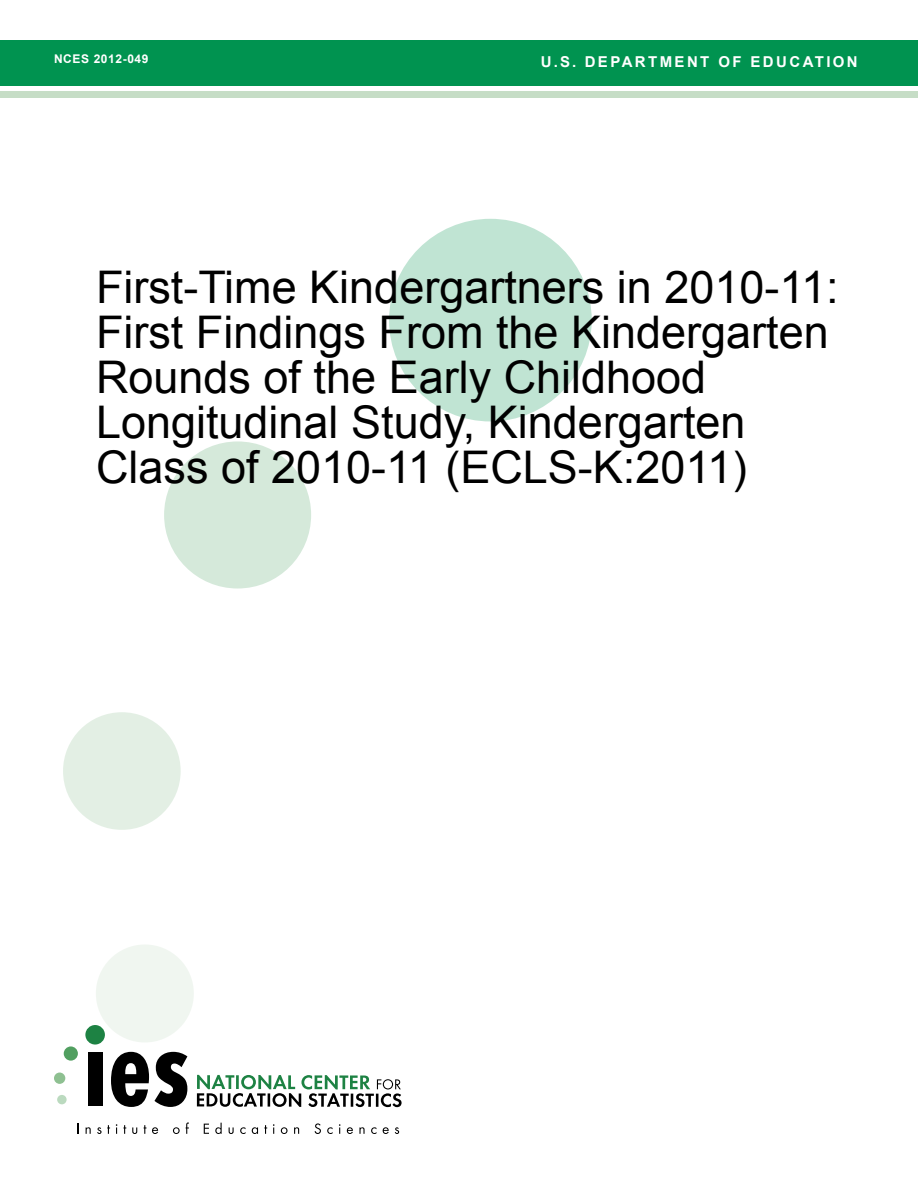
<style>
.page{position:relative;width:918px;height:1188px;background:#fff}
.page>*{position:absolute;margin:0;border:0;box-sizing:border-box;transform-origin:0 0}
.t1{font:45px/45px "Arial";color:#000}
.t2{font:700 15px "Arial";letter-spacing:.16em;color:#fff}
.t3{font:700 12px "Arial";letter-spacing:.05em;color:#fff}
</style>
<div class="page">
<div style="left:164px;top:441px;width:147px;height:148px;background:#d5e9da;border-radius:50%"></div>
<div style="left:63px;top:712px;width:118px;height:118px;background:#e3efe4;border-radius:50%"></div>
<div style="left:96px;top:944px;width:98px;height:99px;background:#f0f6f0;border-radius:50%"></div>
<div style="left:389px;top:219px;width:203px;height:202px;background:#c0e4d3;border-radius:50%"></div>
<div style="left:0;top:40px;width:918px;height:46px;background:#009350"></div>
<div style="left:0;top:91px;width:918px;height:7px;background:#c6ddc6"></div>
<div style="left:64px;top:1046px;width:14px;height:15px;background:#519f60;border-radius:50%"></div>
<div style="left:54px;top:1073px;width:11px;height:11px;background:#8ec091;border-radius:50%"></div>
<div style="left:57px;top:1095px;width:10px;height:9px;background:#bbdabf;border-radius:50%"></div>
<div style="left:85px;top:1025px;width:20px;height:20px;background:#1d8243;border-radius:50%"></div>
<div style="left:88px;top:1053px;width:15px;height:53px;background:#000"></div>
<svg style="left:111px;top:1052px;width:76px;height:55px"></svg>
<svg style="left:197px;top:1075px;width:205px;height:32px"></svg>
<svg style="left:86px;top:1127px;width:5px;height:7px"></svg>
<svg style="left:97px;top:1125px;width:13px;height:9px"></svg>
<svg style="left:123px;top:1125px;width:3px;height:9px"></svg>
<svg style="left:132px;top:1127px;width:5px;height:7px"></svg>
<svg style="left:144px;top:1125px;width:2px;height:9px"></svg>
<svg style="left:152px;top:1127px;width:6px;height:7px"></svg>
<svg style="left:173px;top:1127px;width:7px;height:7px"></svg>
<svg style="left:186px;top:1123px;width:3px;height:11px"></svg>
<svg style="left:204px;top:1124px;width:5px;height:10px"></svg>
<svg style="left:215px;top:1123px;width:7px;height:11px"></svg>
<svg style="left:229px;top:1127px;width:5px;height:7px"></svg>
<svg style="left:240px;top:1127px;width:6px;height:7px"></svg>
<svg style="left:252px;top:1127px;width:6px;height:7px"></svg>
<svg style="left:264px;top:1125px;width:3px;height:9px"></svg>
<svg style="left:273px;top:1124px;width:2px;height:10px"></svg>
<svg style="left:281px;top:1127px;width:7px;height:7px"></svg>
<svg style="left:294px;top:1127px;width:5px;height:7px"></svg>
<svg style="left:315px;top:1123px;width:6px;height:11px"></svg>
<svg style="left:327px;top:1127px;width:6px;height:7px"></svg>
<svg style="left:339px;top:1124px;width:2px;height:10px"></svg>
<svg style="left:347px;top:1127px;width:6px;height:7px"></svg>
<svg style="left:359px;top:1127px;width:6px;height:7px"></svg>
<svg style="left:371px;top:1127px;width:5px;height:7px"></svg>
<svg style="left:383px;top:1127px;width:6px;height:7px"></svg>
<svg style="left:395px;top:1127px;width:4px;height:7px"></svg>
<p class="t3" style="left:54px;top:51px;width:96px">NCES 2012-049</p>
<p class="t2" style="left:541px;top:52px;width:318px">U.S. DEPARTMENT OF EDUCATION</p>
<h1 class="t1" style="left:96px;top:266px;width:744px">First-Time Kindergartners in 2010-11:<br>First Findings From the Kindergarten Rounds of the Early Childhood Longitudinal Study, Kindergarten Class of 2010-11 (ECLS-K:2011)</h1>
</div>
